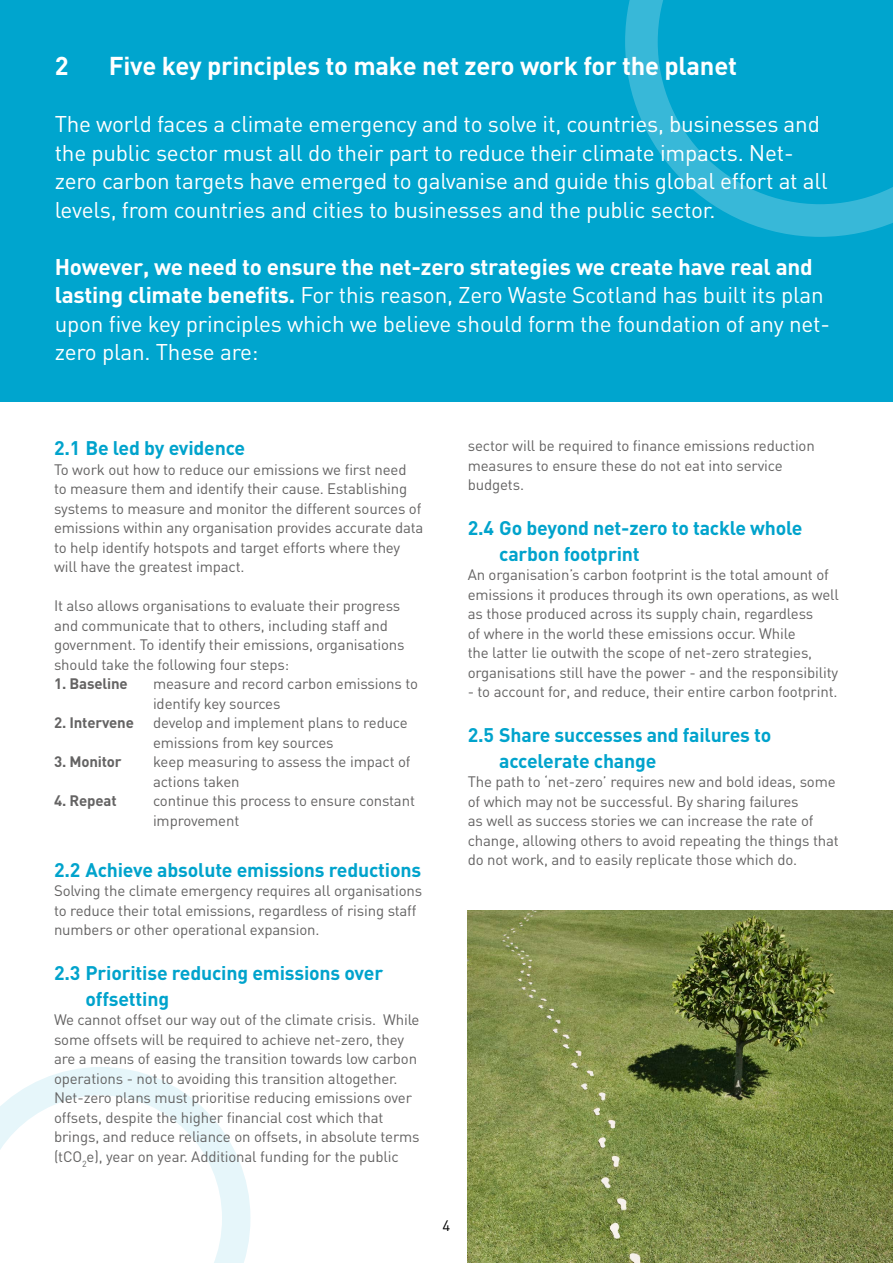
<style>
.page{position:relative;width:893px;height:1263px;background:#fff}
.page>*{position:absolute;margin:0;border:0;box-sizing:border-box;transform-origin:0 0}
.t1{font:700 25.5px "DIN";letter-spacing:-.01em;color:#fff}
.t2{font:22.5px/28.5px "DIN";letter-spacing:-.01em;color:#fff}
.t3{font:700 19.5px/25.5px "DIN";letter-spacing:-.01em;color:#00a3cc}
.t4{font:15px/19.5px "DIN";letter-spacing:-.01em;color:#646363}
.t5{font:700 15px "DIN";letter-spacing:-.01em;color:#646363}
.t6{font:15px "DIN";color:#000}
.s1{font-weight:700}
</style>
<div class="page">
<svg style="left:0;top:1067px;width:250px;height:196px"></svg>
<div style="left:0;top:0;width:893px;height:402px;background:#00a5ce"></div>
<svg style="left:625px;top:0;width:268px;height:237px"></svg>
<img style="left:468px;top:910px;width:425px;height:353px">
<h1 class="t1" style="left:55px;top:49px;width:15px">2</h1>
<h1 class="t1" style="left:109px;top:49px;width:630px">Five key principles to make net zero work for the planet</h1>
<p class="t2" style="left:55px;top:109px;width:774px">The world faces a climate emergency and to solve it, countries, businesses and the public sector must all do their part to reduce their climate impacts. Net&shy;zero carbon targets have emerged to galvanise and guide this global effort at all levels, from countries and cities to businesses and the public sector.</p>
<p class="t2" style="left:55px;top:252px;width:777px"><span class="s1">However, we need to ensure the net-zero strategies we create have real and lasting climate benefits.</span> For this reason, Zero Waste Scotland has built its plan upon five key principles which we believe should form the foundation of any net&shy;zero plan. These are:</p>
<h3 class="t3" style="left:54px;top:435px;width:193px">2.1 Be led by evidence</h3>
<p class="t4" style="left:54px;top:459px;width:371px">To work out how to reduce our emissions we first need<br>to measure them and identify their cause. Establishing systems to measure and monitor the different sources of emissions within any organisation provides accurate data to help identify hotspots and target efforts where they will have the greatest impact.</p>
<p class="t4" style="left:54px;top:596px;width:352px">It also allows organisations to evaluate their progress and communicate that to others, including staff and government. To identify their emissions, organisations should take the following four steps:</p>
<p class="t5" style="left:54px;top:674px;width:75px">1. Baseline</p>
<p class="t4" style="left:153px;top:674px;width:266px">measure and record carbon emissions to identify key sources</p>
<p class="t5" style="left:54px;top:713px;width:81px">2. Intervene</p>
<p class="t4" style="left:153px;top:713px;width:256px">develop and implement plans to reduce emissions from key sources</p>
<p class="t5" style="left:54px;top:752px;width:69px">3. Monitor</p>
<p class="t4" style="left:153px;top:752px;width:259px">keep measuring to assess the impact of actions taken</p>
<p class="t5" style="left:54px;top:791px;width:64px">4. Repeat</p>
<p class="t4" style="left:153px;top:791px;width:263px">continue this process to ensure constant improvement</p>
<h3 class="t3" style="left:54px;top:856px;width:369px">2.2 Achieve absolute emissions reductions</h3>
<p class="t4" style="left:54px;top:881px;width:370px">Solving the climate emergency requires all organisations to reduce their total emissions, regardless of rising staff numbers or other operational expansion.</p>
<h3 class="t3" style="left:85px;top:960px;width:299px;text-indent:-31px">2.3 Prioritise reducing emissions over offsetting</h3>
<p class="t4" style="left:54px;top:1010px;width:367px">We cannot offset our way out of the climate crisis. While some offsets will be required to achieve net-zero, they are a means of easing the transition towards low carbon operations - not to avoiding this transition altogether.<br>Net-zero plans must prioritise reducing emissions over offsets, despite the higher financial cost which that brings, and reduce reliance on offsets, in absolute terms (tCO<sub>2</sub>e), year on year. Additional funding for the public</p>
<p class="t4" style="left:468px;top:436px;width:349px">sector will be required to finance emissions reduction measures to ensure these do not eat into service budgets.</p>
<h3 class="t3" style="left:499px;top:515px;width:305px;text-indent:-31px">2.4 Go beyond net-zero to tackle whole carbon footprint</h3>
<p class="t4" style="left:468px;top:565px;width:373px">An organisation’s carbon footprint is the total amount of emissions it produces through its own operations, as well as those produced across its supply chain, regardless<br>of where in the world these emissions occur. While<br>the latter lie outwith the scope of net-zero strategies, organisations still have the power - and the responsibility</p>
<p class="t4" style="left:468px;top:682px;width:371px">- to account for, and reduce, their entire carbon footprint.</p>
<h3 class="t3" style="left:499px;top:722px;width:274px;text-indent:-31px">2.5 Share successes and failures to accelerate change</h3>
<p class="t4" style="left:468px;top:772px;width:373px">The path to ‘net-zero’ requires new and bold ideas, some of which may not be successful. By sharing failures<br>as well as success stories we can increase the rate of change, allowing others to avoid repeating the things that do not work, and to easily replicate those which do.</p>
<p class="t6" style="left:443px;top:1216px;width:9px">4</p>
</div>
